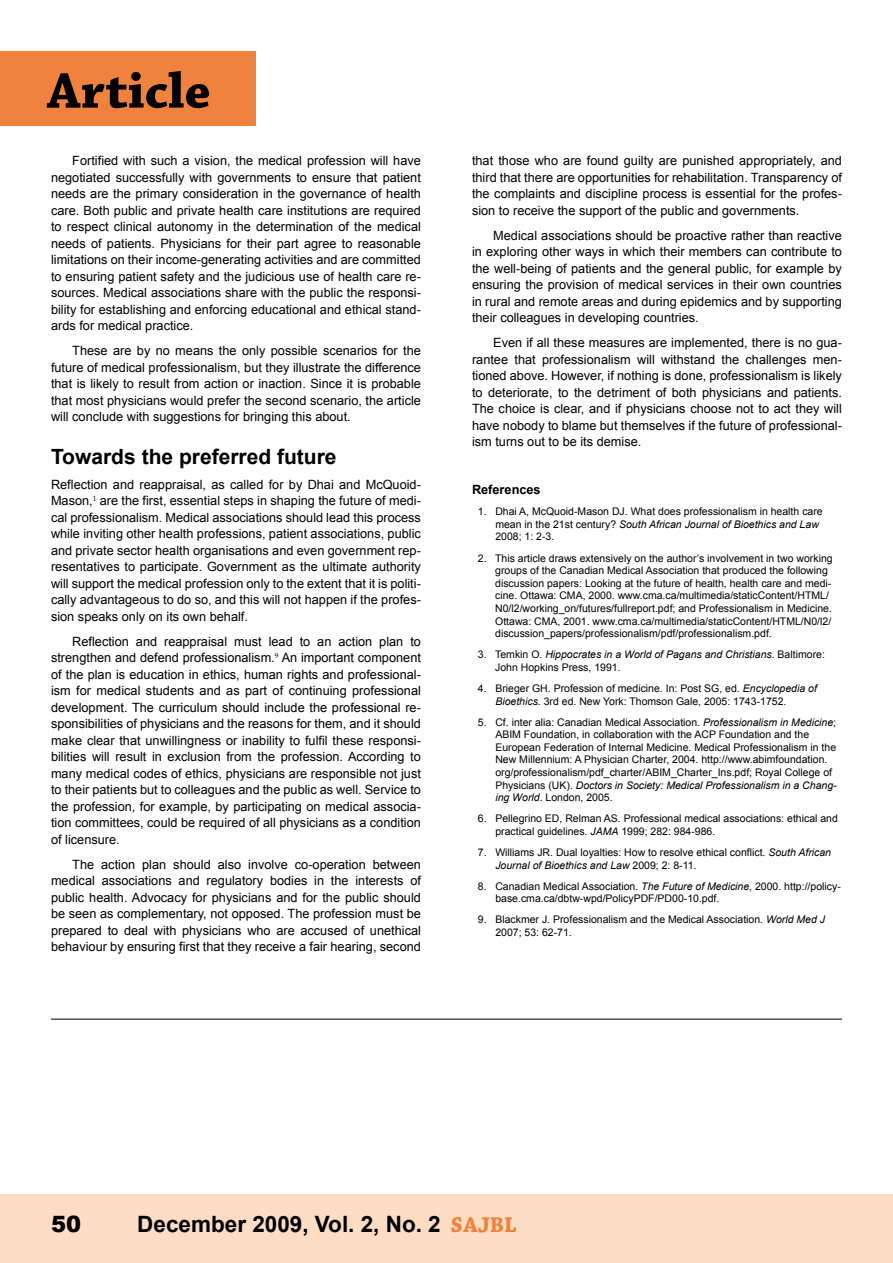
<style>
.page{position:relative;width:893px;height:1263px;background:#fff}
.page>*{position:absolute;margin:0;border:0;box-sizing:border-box;transform-origin:0 0}
.t1{font:700 60px "Chaparral Pro";color:#000}
.t2{font:700 52.5px "Chaparral Pro";color:#000}
.t3{font:700 22.5px "Arial";color:#000}
.t4{font:900 22.5px "Arial";color:#000}
.t5{font:700 21px "Arial";color:#000}
.t6{font:12.75px/16.5px "Arial";color:#000;text-align:justify}
.t7{font:700 12.75px "Arial";color:#000}
.t8{font:10.5px/12.6px "Arial";color:#000}
.s1{font-style:italic}
.s2{font-family:"Chaparral Pro";color:#ef833d}
</style>
<div class="page">
<div style="left:0;top:51px;width:251px;height:74px;background:#ef833d"></div>
<div style="left:0;top:1195px;width:893px;height:68px;background:#fcddc4"></div>
<hr style="left:51px;top:1019px;width:791px;height:1px;background:#000">
<h1 class="t1" style="left:54px;top:56px;width:188px">Article</h1>
<h2 class="t2" style="left:47px;top:60px;width:165px">Article</h2>
<p class="t6" style="left:51px;top:153px;width:371px;text-indent:21px">Fortified with such a vision, the medical profession will have negotiated successfully with governments to ensure that patient needs are the primary consideration in the governance of health care. Both public and private health care institutions are required to respect clinical autonomy in the determination of the medical needs of patients. Physicians for their part agree to reasonable limitations on their income-generating activities and are committed to ensuring patient safety and the judicious use of health care re&shy;sources. Medical associations share with the public the responsi&shy;bility for establishing and enforcing educational and ethical stand&shy;ards for medical practice.</p>
<p class="t6" style="left:51px;top:343px;width:371px;text-indent:21px">These are by no means the only possible scenarios for the future of medical professionalism, but they illustrate the difference that is likely to result from action or inaction. Since it is probable that most physicians would prefer the second scenario, the article will conclude with suggestions for bringing this about.</p>
<h3 class="t5" style="left:51px;top:444px;width:287px">Towards the preferred future</h3>
<p class="t6" style="left:51px;top:476px;width:371px">Reflection and reappraisal, as called for by Dhai and McQuoid-Mason,<sup>1</sup> are the first, essential steps in shaping the future of medi&shy;cal professionalism. Medical associations should lead this process while inviting other health professions, patient associations, public and private sector health organisations and even government rep&shy;resentatives to participate. Government as the ultimate authority will support the medical profession only to the extent that it is politi&shy;cally advantageous to do so, and this will not happen if the profes&shy;sion speaks only on its own behalf.</p>
<p class="t6" style="left:51px;top:633px;width:371px;text-indent:21px">Reflection and reappraisal must lead to an action plan to strengthen and defend professionalism.<sup>9</sup> An important component of the plan is education in ethics, human rights and professional&shy;ism for medical students and as part of continuing professional development. The curriculum should include the professional re&shy;sponsibilities of physicians and the reasons for them, and it should make clear that unwillingness or inability to fulfil these responsi&shy;bilities will result in exclusion from the profession. According to many medical codes of ethics, physicians are responsible not just to their patients but to colleagues and the public as well. Service to the profession, for example, by participating on medical associa&shy;tion committees, could be required of all physicians as a condition of licensure.</p>
<p class="t6" style="left:51px;top:856px;width:371px;text-indent:21px">The action plan should also involve co-operation between medical associations and regulatory bodies in the interests of public health. Advocacy for physicians and for the public should be seen as complementary, not opposed. The profession must be prepared to deal with physicians who are accused of unethical behaviour by ensuring first that they receive a fair hearing, second</p>
<p class="t6" style="left:472px;top:153px;width:371px">that those who are found guilty are punished appropriately, and third that there are opportunities for rehabilitation. Transparency of the complaints and discipline process is essential for the profes&shy;sion to receive the support of the public and governments.</p>
<p class="t6" style="left:472px;top:227px;width:371px;text-indent:21px">Medical associations should be proactive rather than reactive in exploring other ways in which their members can contribute to the well-being of patients and the general public, for example by ensuring the provision of medical services in their own countries in rural and remote areas and during epidemics and by supporting their colleagues in developing countries.</p>
<p class="t6" style="left:472px;top:335px;width:371px;text-indent:21px">Even if all these measures are implemented, there is no gua&shy;rantee that professionalism will withstand the challenges men&shy;tioned above. However, if nothing is done, professionalism is likely to deteriorate, to the detriment of both physicians and patients.<br>The choice is clear, and if physicians choose not to act they will have nobody to blame but themselves if the future of professional&shy;ism turns out to be its demise.</p>
<p class="t7" style="left:472px;top:482px;width:70px">References</p>
<p class="t8" style="left:495px;top:505px;width:329px;text-indent:-18px">1. Dhai A, McQuoid-Mason DJ. What does professionalism in health care mean in the 21st century? <span class="s1">South African Journal of Bioethics and Law<br></span>2008; 1: 2-3.</p>
<p class="t8" style="left:495px;top:551px;width:339px;text-indent:-17px">2. This article draws extensively on the author’s involvement in two working groups of the Canadian Medical Association that produced the following discussion papers: Looking at the future of health, health care and medi&shy;cine. Ottawa: CMA, 2000. www.cma.ca/multimedia/staticContent/HTML/ N0/l2/working_on/futures/fullreport.pdf; and Professionalism in Medicine.<br>Ottawa: CMA, 2001. www.cma.ca/multimedia/staticContent/HTML/N0/l2/ discussion_papers/professionalism/pdf/professionalism.pdf.</p>
<p class="t8" style="left:495px;top:648px;width:331px;text-indent:-17px">3. Temkin O. <span class="s1">Hippocrates in a World of Pagans and Christians</span>. Baltimore:<br>John Hopkins Press, 1991.</p>
<p class="t8" style="left:495px;top:682px;width:323px;text-indent:-18px">4. Brieger GH. Profession of medicine. In: Post SG, ed. <span class="s1">Encyclopedia of<br>Bioethics</span>. 3rd ed. New York: Thomson Gale, 2005: 1743-1752.</p>
<p class="t8" style="left:495px;top:716px;width:343px;text-indent:-18px">5. Cf. inter alia: Canadian Medical Association. <span class="s1">Professionalism in Medicine</span>; ABIM Foundation, in collaboration with the ACP Foundation and the European Federation of Internal Medicine. Medical Professionalism in the New Millennium: A Physician Charter, 2004. http://www.abimfoundation. org/professionalism/pdf_charter/ABIM_Charter_Ins.pdf; Royal College of Physicians (UK). <span class="s1">Doctors in Society: Medical Professionalism in a Chang&shy;ing World</span>. London, 2005.</p>
<p class="t8" style="left:495px;top:812px;width:344px;text-indent:-18px">6. Pellegrino ED, Relman AS. Professional medical associations: ethical and practical guidelines. <span class="s1">JAMA</span> 1999; 282: 984-986.</p>
<p class="t8" style="left:495px;top:846px;width:337px;text-indent:-18px">7. Williams JR. Dual loyalties: How to resolve ethical conflict. <span class="s1">South African<br>Journal of Bioethics and Law</span> 2009; 2: 8-11.</p>
<p class="t8" style="left:495px;top:880px;width:347px;text-indent:-18px">8. Canadian Medical Association. <span class="s1">The Future of Medicine</span>, 2000. http://policy&shy;base.cma.ca/dbtw-wpd/PolicyPDF/PD00-10.pdf.</p>
<p class="t8" style="left:495px;top:913px;width:331px;text-indent:-18px">9. Blackmer J. Professionalism and the Medical Association. <span class="s1">World Med J<br></span>2007; 53: 62-71.</p>
<h3 class="t4" style="left:51px;top:1211px;width:32px">50</h3>
<h3 class="t3" style="left:137px;top:1211px;width:381px">December 2009, Vol. 2, No. 2 <span class="s2">SAJBL</span></h3>
</div>
